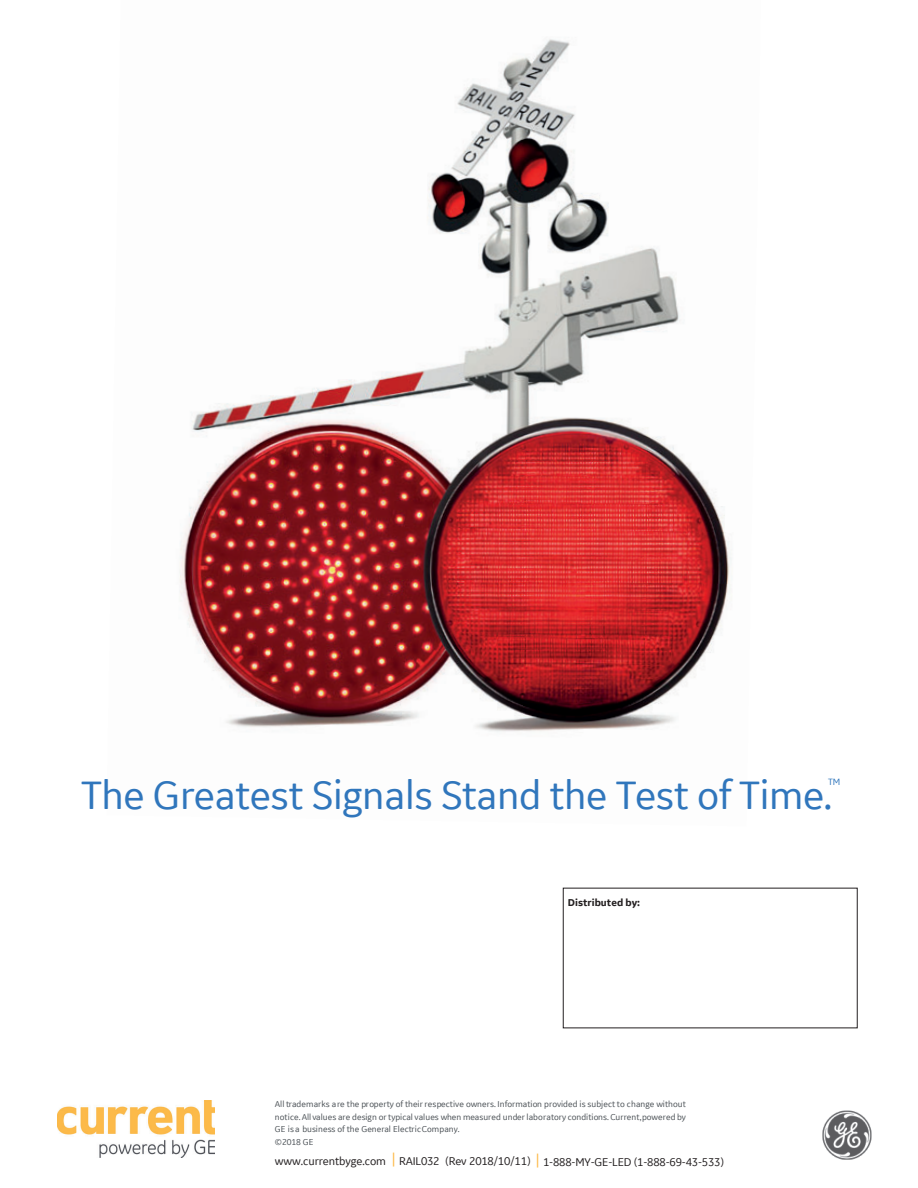
<style>
.page{position:relative;width:918px;height:1188px;background:#fff}
.page>*{position:absolute;margin:0;border:0;box-sizing:border-box;transform-origin:0 0}
.t1{font:41.7px "GE Inspira Sans";letter-spacing:-.01em;color:#3076bc}
.t2{font:11.85px "GE Inspira Sans";letter-spacing:-.015em;color:#231f20}
.t3{font:700 10.5px "GE Inspira Sans";color:#231f20}
.t4{font:9.6px "GE Inspira Sans";color:#3076bc}
.t5{font:9px/12.6px "GE Inspira Sans";letter-spacing:.01em;color:#4b5156}
.s1{font-size:16.5px;color:#fdba49}
</style>
<div class="page">
<img style="left:180px;top:39px;width:552px;height:693px">
<div style="left:563px;top:888px;width:295px;height:140px;border:1px solid #231f20"></div>
<img style="left:822px;top:1110px;width:50px;height:50px">
<img style="left:57px;top:1100px;width:158px;height:58px">
<p class="t4" style="left:828px;top:776px;width:14px">TM</p>
<h1 class="t1" style="left:81px;top:771px;width:753px">The Greatest Signals Stand the Test of Time.</h1>
<p class="t3" style="left:568px;top:896px;width:74px">Distributed by:</p>
<p class="t5" style="left:275px;top:1098px;width:413px">All trademarks are the property of their respective owners. Information provided is subject to change without notice. All values are design or typical values when measured under laboratory conditions. Current,powered by GE is a business of the General Electric Company.<br>©2018 GE</p>
<h2 class="t2" style="left:275px;top:1155px;width:451px">www.currentbyge.com <span class="s1">|</span> RAIL032 (Rev 2018/10/11) <span class="s1">|</span> 1-888-MY-GE-LED (1-888-69-43-533)</h2>
</div>
